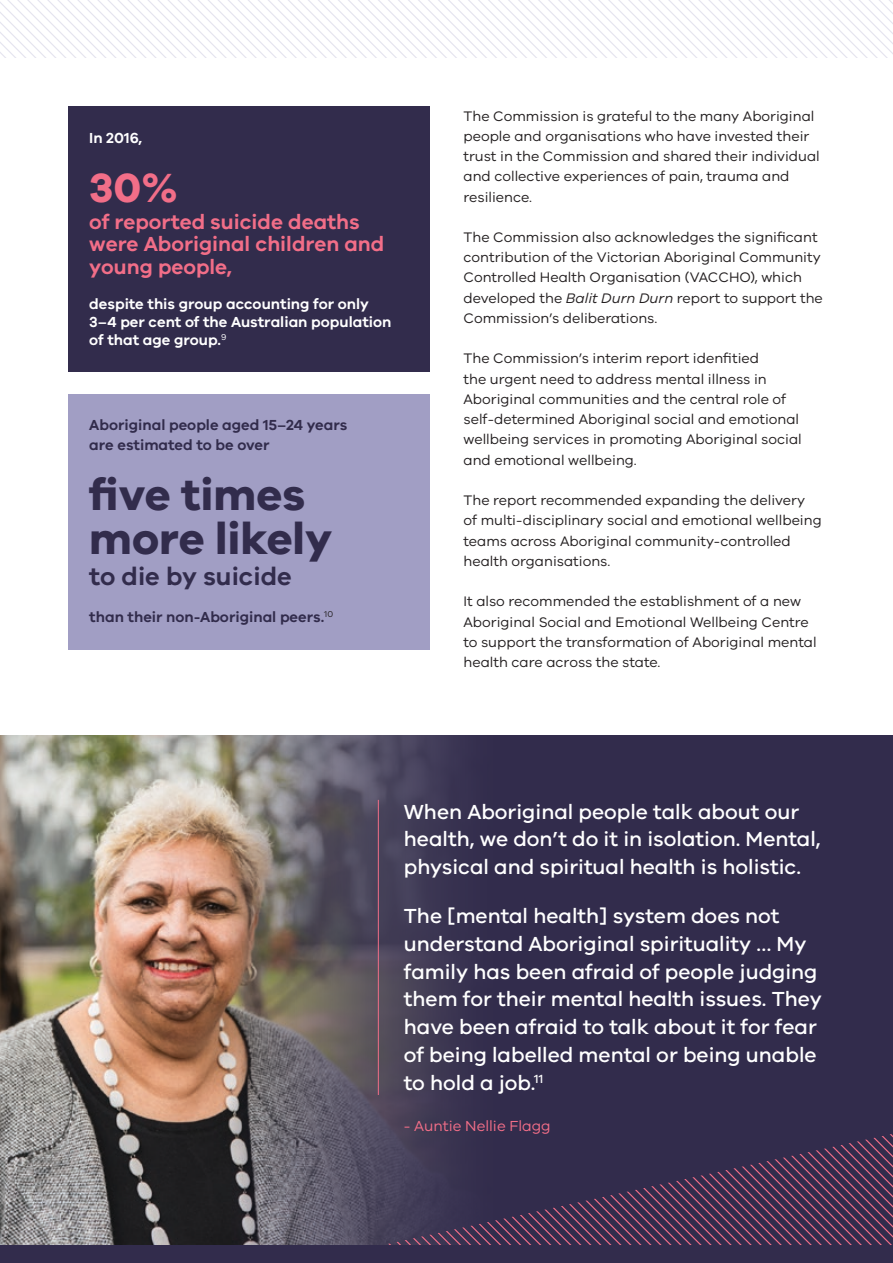
<style>
.page{position:relative;width:893px;height:1263px;background:#fff}
.page>*{position:absolute;margin:0;border:0;box-sizing:border-box;transform-origin:0 0}
.t1{font:700 45px/43.5px "VIC";color:#322c4c}
.t2{font:700 42px "VIC";color:#f26e88}
.t3{font:600 25.5px "VIC";color:#322c4c}
.t4{font:500 21px/27.8px "VIC";color:#fff}
.t5{font:600 21px/22.5px "VIC";color:#f26e88}
.t6{font:600 15px/18px "VIC";color:#fff}
.t7{font:600 15px/19.5px "VIC";color:#322c4c}
.t8{font:15px "VIC";color:#f26e88}
.t9{font:14.25px/20.2px "VIC";color:#231f20}
.s1{font-style:italic}
</style>
<div class="page">
<img style="left:0;top:736px;width:163px;height:510px">
<svg style="left:163px;top:736px;width:730px;height:510px;background:#4c4356"></svg>
<svg style="left:378px;top:1134px;width:515px;height:112px;background:#463453"></svg>
<div style="left:0;top:1246px;width:893px;height:17px;background:#322c4c"></div>
<hr style="left:378px;top:800px;width:1px;height:295px;background:#f26e88">
<svg style="left:0;top:0;width:768px;height:58px"></svg>
<div style="left:68px;top:394px;width:361px;height:255px;background:#a19ec4"></div>
<div style="left:68px;top:106px;width:361px;height:266px;background:#322c4c"></div>
<p class="t6" style="left:89px;top:128px;width:55px">In 2016,</p>
<h2 class="t2" style="left:89px;top:162px;width:90px">30%</h2>
<h3 class="t5" style="left:89px;top:210px;width:297px">of reported suicide deaths were Aboriginal children and young people,</h3>
<p class="t6" style="left:89px;top:294px;width:304px">despite this group accounting for only<br>3–4 per cent of the Australian population of that age group.<sup>9</sup></p>
<p class="t7" style="left:89px;top:415px;width:259px">Aboriginal people aged 15–24 years are estimated to be over</p>
<h1 class="t1" style="left:89px;top:472px;width:244px">five times more likely</h1>
<h3 class="t3" style="left:89px;top:561px;width:204px">to die by suicide</h3>
<p class="t7" style="left:89px;top:607px;width:245px">than their non-Aboriginal peers.<sup>10</sup></p>
<p class="t9" style="left:463px;top:105px;width:358px">The Commission is grateful to the many Aboriginal people and organisations who have invested their trust in the Commission and shared their individual and collective experiences of pain, trauma and resilience.</p>
<p class="t9" style="left:463px;top:227px;width:361px">The Commission also acknowledges the significant contribution of the Victorian Aboriginal Community Controlled Health Organisation (VACCHO), which developed the <span class="s1">Balit Durn Durn</span> report to support the Commission’s deliberations.</p>
<p class="t9" style="left:463px;top:348px;width:340px">The Commission’s interim report idenfitied<br>the urgent need to address mental illness in Aboriginal communities and the central role of self-determined Aboriginal social and emotional wellbeing services in promoting Aboriginal social and emotional wellbeing.</p>
<p class="t9" style="left:463px;top:490px;width:360px">The report recommended expanding the delivery of multi-disciplinary social and emotional wellbeing teams across Aboriginal community-controlled health organisations.</p>
<p class="t9" style="left:463px;top:591px;width:355px">It also recommended the establishment of a new Aboriginal Social and Emotional Wellbeing Centre to support the transformation of Aboriginal mental health care across the state.</p>
<h3 class="t4" style="left:404px;top:797px;width:418px">When Aboriginal people talk about our health, we don’t do it in isolation. Mental, physical and spiritual health is holistic.</h3>
<p class="t4" style="left:404px;top:902px;width:419px">The [mental health] system does not understand Aboriginal spirituality … My family has been afraid of people judging them for their mental health issues. They have been afraid to talk about it for fear of being labelled mental or being unable to hold a job.<sup>11</sup></p>
<p class="t8" style="left:404px;top:1116px;width:148px">- Auntie Nellie Flagg</p>
</div>
